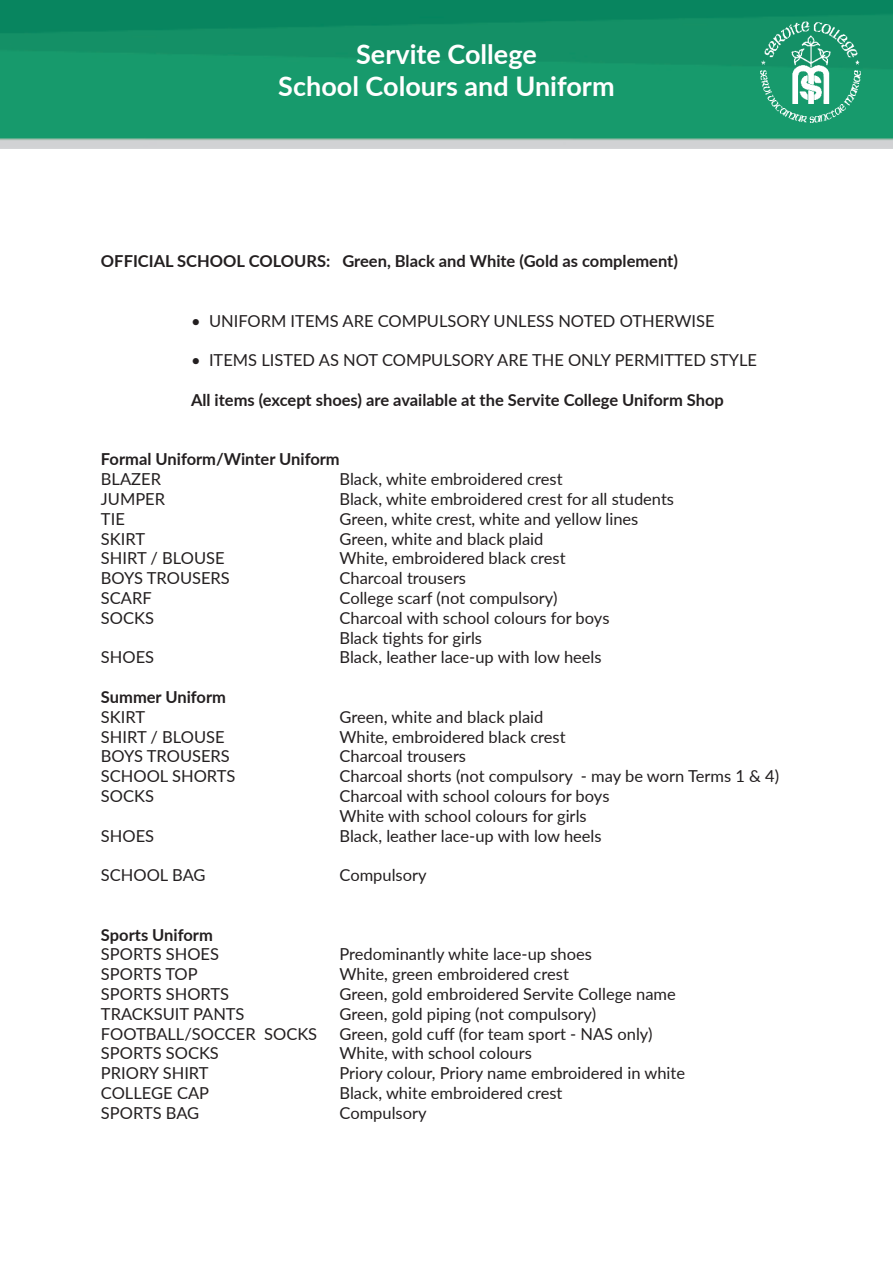
<style>
.page{position:relative;width:893px;height:1263px;background:#fff}
.page>*{position:absolute;margin:0;border:0;box-sizing:border-box;transform-origin:0 0}
.t1{font:700 27px "Lato";color:#fff}
.t2{font:16.5px "Lato";color:#231f20}
.t3{font:700 16.5px "Lato";color:#231f20}
</style>
<div class="page">
<img style="left:0;top:0;width:893px;height:148px">
<img style="left:759px;top:21px;width:102px;height:102px">
<p class="t1" style="left:356px;top:34px;width:182px">Servite College</p>
<p class="t1" style="left:278px;top:67px;width:338px">School Colours and Uniform</p>
<p class="t3" style="left:101px;top:249px;width:578px">OFFICIAL SCHOOL COLOURS: Green, Black and White (Gold as complement)</p>
<p class="t2" style="left:191px;top:309px;width:525px">• UNIFORM ITEMS ARE COMPULSORY UNLESS NOTED OTHERWISE</p>
<p class="t2" style="left:191px;top:349px;width:568px">• ITEMS LISTED AS NOT COMPULSORY ARE THE ONLY PERMITTED STYLE</p>
<p class="t3" style="left:191px;top:388px;width:534px">All items (except shoes) are available at the Servite College Uniform Shop</p>
<p class="t3" style="left:101px;top:447px;width:240px">Formal Uniform/Winter Uniform</p>
<p class="t2" style="left:101px;top:467px;width:62px">BLAZER</p>
<p class="t2" style="left:339px;top:467px;width:225px">Black, white embroidered crest</p>
<p class="t2" style="left:101px;top:487px;width:66px">JUMPER</p>
<p class="t2" style="left:339px;top:487px;width:336px">Black, white embroidered crest for all students</p>
<p class="t2" style="left:101px;top:507px;width:25px">TIE</p>
<p class="t2" style="left:339px;top:507px;width:300px">Green, white crest, white and yellow lines</p>
<p class="t2" style="left:101px;top:527px;width:46px">SKIRT</p>
<p class="t2" style="left:339px;top:527px;width:206px">Green, white and black plaid</p>
<p class="t2" style="left:101px;top:547px;width:125px">SHIRT / BLOUSE</p>
<p class="t2" style="left:339px;top:547px;width:228px">White, embroidered black crest</p>
<p class="t2" style="left:101px;top:566px;width:130px">BOYS TROUSERS</p>
<p class="t2" style="left:339px;top:566px;width:128px">Charcoal trousers</p>
<p class="t2" style="left:101px;top:586px;width:52px">SCARF</p>
<p class="t2" style="left:339px;top:586px;width:219px">College scarf (not compulsory)</p>
<p class="t2" style="left:101px;top:606px;width:55px">SOCKS</p>
<p class="t2" style="left:339px;top:606px;width:271px">Charcoal with school colours for boys</p>
<p class="t2" style="left:339px;top:626px;width:144px">Black tights for girls</p>
<p class="t2" style="left:101px;top:646px;width:55px">SHOES</p>
<p class="t2" style="left:339px;top:646px;width:264px">Black, leather lace-up with low heels</p>
<p class="t3" style="left:101px;top:685px;width:127px">Summer Uniform</p>
<p class="t2" style="left:101px;top:705px;width:46px">SKIRT</p>
<p class="t2" style="left:339px;top:705px;width:206px">Green, white and black plaid</p>
<p class="t2" style="left:101px;top:725px;width:125px">SHIRT / BLOUSE</p>
<p class="t2" style="left:339px;top:725px;width:228px">White, embroidered black crest</p>
<p class="t2" style="left:101px;top:745px;width:130px">BOYS TROUSERS</p>
<p class="t2" style="left:339px;top:745px;width:128px">Charcoal trousers</p>
<p class="t2" style="left:101px;top:764px;width:136px">SCHOOL SHORTS</p>
<p class="t2" style="left:339px;top:764px;width:441px">Charcoal shorts (not compulsory - may be worn Terms 1 &amp; 4)</p>
<p class="t2" style="left:101px;top:784px;width:55px">SOCKS</p>
<p class="t2" style="left:339px;top:784px;width:271px">Charcoal with school colours for boys</p>
<p class="t2" style="left:339px;top:804px;width:249px">White with school colours for girls</p>
<p class="t2" style="left:101px;top:824px;width:55px">SHOES</p>
<p class="t2" style="left:339px;top:824px;width:264px">Black, leather lace-up with low heels</p>
<p class="t2" style="left:101px;top:863px;width:106px">SCHOOL BAG</p>
<p class="t2" style="left:339px;top:863px;width:89px">Compulsory</p>
<p class="t3" style="left:101px;top:922px;width:113px">Sports Uniform</p>
<p class="t2" style="left:101px;top:943px;width:120px">SPORTS SHOES</p>
<p class="t2" style="left:339px;top:943px;width:254px">Predominantly white lace-up shoes</p>
<p class="t2" style="left:101px;top:962px;width:98px">SPORTS TOP</p>
<p class="t2" style="left:339px;top:962px;width:231px">White, green embroidered crest</p>
<p class="t2" style="left:101px;top:982px;width:130px">SPORTS SHORTS</p>
<p class="t2" style="left:339px;top:982px;width:338px">Green, gold embroidered Servite College name</p>
<p class="t2" style="left:101px;top:1002px;width:145px">TRACKSUIT PANTS</p>
<p class="t2" style="left:339px;top:1002px;width:258px">Green, gold piping (not compulsory)</p>
<p class="t2" style="left:101px;top:1022px;width:218px">FOOTBALL/SOCCER SOCKS</p>
<p class="t2" style="left:339px;top:1022px;width:314px">Green, gold cuff (for team sport - NAS only)</p>
<p class="t2" style="left:101px;top:1042px;width:119px">SPORTS SOCKS</p>
<p class="t2" style="left:339px;top:1042px;width:194px">White, with school colours</p>
<p class="t2" style="left:101px;top:1061px;width:109px">PRIORY SHIRT</p>
<p class="t2" style="left:339px;top:1061px;width:347px">Priory colour, Priory name embroidered in white</p>
<p class="t2" style="left:101px;top:1081px;width:110px">COLLEGE CAP</p>
<p class="t2" style="left:339px;top:1081px;width:225px">Black, white embroidered crest</p>
<p class="t2" style="left:101px;top:1101px;width:100px">SPORTS BAG</p>
<p class="t2" style="left:339px;top:1101px;width:89px">Compulsory</p>
</div>
